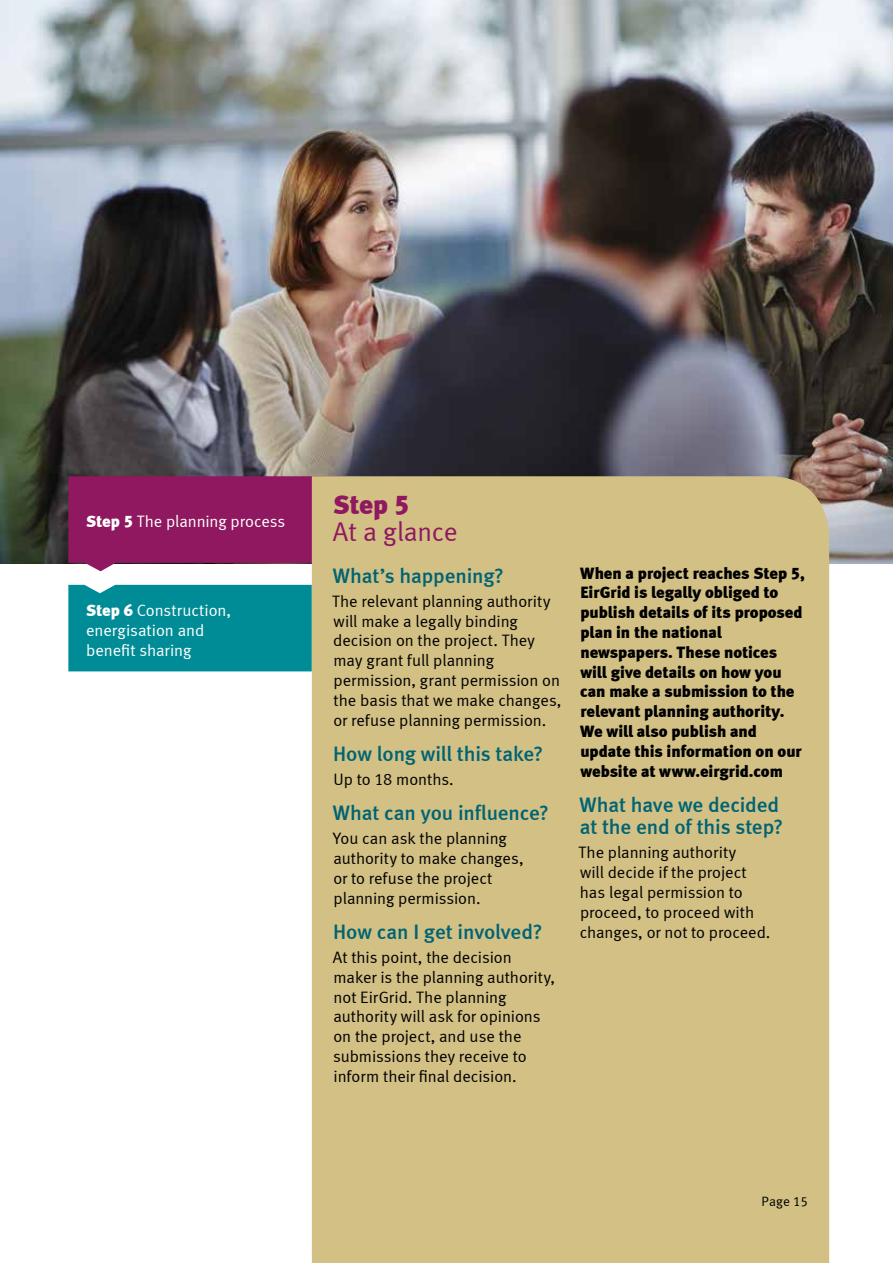
<style>
.page{position:relative;width:893px;height:1263px;background:#fff}
.page>*{position:absolute;margin:0;border:0;box-sizing:border-box;transform-origin:0 0}
.t1{font:27px "Meta Normal LF";letter-spacing:-.01em;color:#8f1860}
.t2{font:27px "Meta Black LF";color:#8f1860}
.t3{font:21px/22.5px "Meta Medium LF";letter-spacing:-.01em;color:#006373}
.t4{font:16.5px/19.8px "Meta Normal LF";letter-spacing:-.005em;color:#000}
.t5{font:16.5px/19.8px "Meta Black LF";letter-spacing:-.005em;color:#000}
.t6{font:16.5px/19.8px "Meta Normal LF";letter-spacing:-.005em;color:#fff}
.t7{font:13.5px "Meta Normal LF";letter-spacing:.01em;color:#000}
.s1{font-family:"Meta Black LF"}
</style>
<div class="page">
<img style="left:0;top:0;width:893px;height:563px">
<svg style="left:68px;top:476px;width:244px;height:95px;background:#95286a"></svg>
<div style="left:68px;top:585px;width:244px;height:86px;background:#008c96"></div>
<div style="left:312px;top:476px;width:517px;height:787px;background:#d2c084"></div>
<p class="t6" style="left:86px;top:512px;width:201px"><span class="s1">Step 5</span> The planning process</p>
<p class="t6" style="left:86px;top:600px;width:146px"><span class="s1">Step 6</span> Construction, energisation and benefit sharing</p>
<h1 class="t2" style="left:333px;top:488px;width:78px">Step 5</h1>
<h1 class="t1" style="left:333px;top:516px;width:126px">At a glance</h1>
<p class="t3" style="left:333px;top:564px;width:172px">What’s happening?</p>
<p class="t4" style="left:332px;top:591px;width:231px">The relevant planning authority will make a legally binding decision on the project. They may grant full planning permission, grant permission on the basis that we make changes, or refuse planning permission.</p>
<p class="t3" style="left:333px;top:742px;width:212px">How long will this take?</p>
<p class="t4" style="left:333px;top:769px;width:119px">Up to 18 months.</p>
<p class="t3" style="left:333px;top:801px;width:217px">What can you influence?</p>
<p class="t4" style="left:333px;top:828px;width:192px">You can ask the planning authority to make changes, or to refuse the project planning permission.</p>
<p class="t3" style="left:333px;top:920px;width:211px">How can I get involved?</p>
<p class="t4" style="left:333px;top:947px;width:224px">At this point, the decision maker is the planning authority, not EirGrid. The planning authority will ask for opinions on the project, and use the submissions they receive to inform their final decision.</p>
<p class="t5" style="left:580px;top:563px;width:226px">When a project reaches Step 5,<br>EirGrid is legally obliged to publish details of its proposed plan in the national newspapers. These notices will give details on how you can make a submission to the relevant planning authority.<br>We will also publish and update this information on our website at www.eirgrid.com</p>
<p class="t3" style="left:579px;top:793px;width:205px">What have we decided at the end of this step?</p>
<p class="t4" style="left:579px;top:842px;width:191px">The planning authority<br>will decide if the project has legal permission to proceed, to proceed with changes, or not to proceed.</p>
<p class="t7" style="left:761px;top:1193px;width:48px">Page 15</p>
</div>
